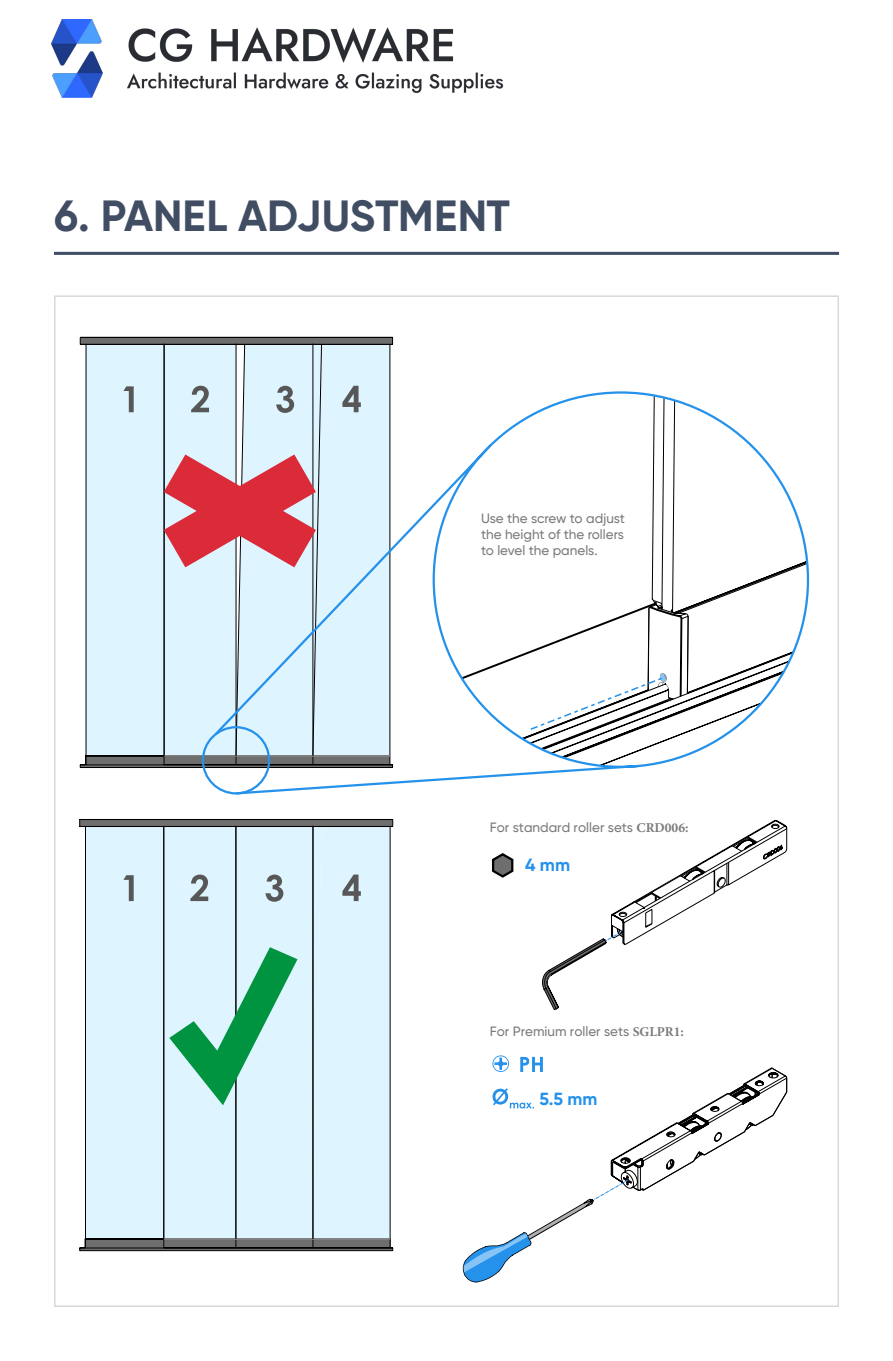
<style>
.page{position:relative;width:893px;height:1361px;background:#fff}
.page>*{position:absolute;margin:0;border:0;box-sizing:border-box;transform-origin:0 0}
.t1{font:700 43.65px "Gilroy";letter-spacing:-.005em;color:#404d63}
.t2{font:700 17.7px "Gilroy";color:#2491eb}
.t3{font:700 17.55px "Gilroy";color:#2491eb}
.t4{font:500 13.5px/16.2px "Gilroy";color:#7a7b7a;text-align:justify}
.s1{font-family:"Minion Pro";font-weight:700}
</style>
<div class="page">
<hr style="left:54px;top:252px;width:785px;height:3px;background:#404d63">
<hr style="left:80px;top:1250px;width:313px;height:1px;background:#000">
<svg style="left:212px;top:391px;width:598px;height:404px"></svg>
<svg style="left:80px;top:337px;width:313px;height:430px;background:#d1d5e0"></svg>
<svg style="left:79px;top:819px;width:314px;height:431px;background:#c9e3e9"></svg>
<svg style="left:530px;top:603px;width:159px;height:127px"></svg>
<svg style="left:492px;top:853px;width:22px;height:25px"></svg>
<svg style="left:463px;top:1055px;width:324px;height:228px"></svg>
<svg style="left:542px;top:820px;width:245px;height:190px"></svg>
<img style="left:51px;top:20px;width:453px;height:78px">
<h1 class="t1" style="left:54px;top:188px;width:458px">6. PANEL ADJUSTMENT</h1>
<p class="t4" style="left:481px;top:510px;width:145px">Use the screw to adjust the height of the rollers to level the panels.</p>
<p class="t4" style="left:490px;top:819px;width:200px">For standard roller sets <span class="s1">CRD006:</span></p>
<h2 class="t2" style="left:525px;top:853px;width:47px">4 mm</h2>
<p class="t4" style="left:490px;top:1023px;width:196px">For Premium roller sets <span class="s1">SGLPR1:</span></p>
<p class="t3" style="left:539px;top:1088px;width:59px">5.5 mm</p>
</div>
